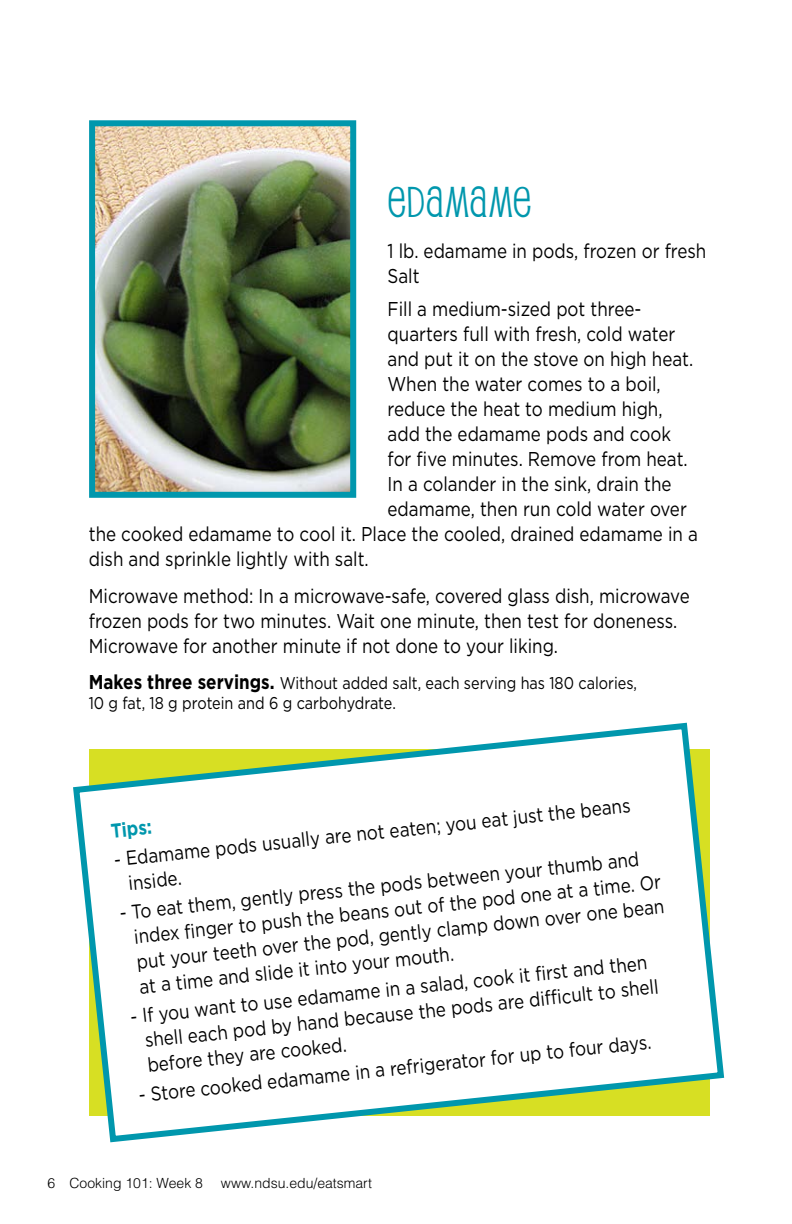
<style>
.page{position:relative;width:792px;height:1224px;background:#fff}
.page>*{position:absolute;margin:0;border:0;box-sizing:border-box;transform-origin:0 0}
.Recipe_name{font:42px "Pupcat";letter-spacing:.02em;color:#0097ad}
.Recipe_directions{font:20px/25px "Gotham";color:#000;scale:.85 1}
.Recipe_ingredients{font:20px/25px "Gotham";color:#000;scale:.85 1}
.Recipe_ingredients-2{font:700 20px "Gotham";color:#0097ad;scale:.85 1}
.Recipe_ingredients-3{font:17px/20px "Gotham";color:#000;scale:.85 1}
.t1{font:300 14px "Helvetica";color:#000}
.s1{font-weight:700;font-size:20px}
</style>
<div class="page">
<svg style="left:73px;top:722px;width:652px;height:421px"></svg>
<img style="left:96px;top:127px;width:253px;height:364px">
<div style="left:89px;top:120px;width:267px;height:378px;border:6px solid #0097ad"></div>
<p class="Recipe_name" style="left:388px;top:176px;width:145px">EDAMAME</p>
<p class="Recipe_ingredients" style="left:388px;top:238px;width:377px">1 lb. edamame in pods, frozen or fresh</p>
<p class="Recipe_ingredients" style="left:388px;top:263px;width:39px">Salt</p>
<p class="Recipe_directions" style="left:388px;top:296px;width:361px">Fill a medium-sized pot three&shy;quarters full with fresh, cold water and put it on the stove on high heat.<br>When the water comes to a boil, reduce the heat to medium high, add the edamame pods and cook for five minutes. Remove from heat.<br>In a colander in the sink, drain the edamame, then run cold water over</p>
<p class="Recipe_directions" style="left:89px;top:521px;width:718px">the cooked edamame to cool it. Place the cooled, drained edamame in a dish and sprinkle lightly with salt.</p>
<p class="Recipe_directions" style="left:89px;top:583px;width:709px">Microwave method: In a microwave-safe, covered glass dish, microwave frozen pods for two minutes. Wait one minute, then test for doneness.<br>Microwave for another minute if not done to your liking.</p>
<p class="Recipe_ingredients-3" style="left:89px;top:672px;width:647px"><span class="s1">Makes three servings.</span> Without added salt, each serving has 180 calories,<br>10 g fat, 18 g protein and 6 g carbohydrate.</p>
<p class="Recipe_ingredients" style="left:125px;top:845px;width:598px;text-indent:-12px;rotate:-6deg">- Edamame pods usually are not eaten; you eat just the beans inside.</p>
<p class="Recipe_ingredients-2" style="left:110px;top:817px;width:50px;rotate:-6deg">Tips:</p>
<p class="Recipe_ingredients" style="left:130px;top:899px;width:626px;text-indent:-12px;rotate:-6deg">- To eat them, gently press the pods between your thumb and index fi nger to push the beans out of the pod one at a time. Or put your teeth over the pod, gently clamp down over one bean at a time and slide it into your mouth.</p>
<p class="Recipe_ingredients" style="left:141px;top:1003px;width:609px;text-indent:-12px;rotate:-6deg">- If you want to use edamame in a salad, cook it fi rst and then shell each pod by hand because the pods are diffi cult to shell before they are cooked.</p>
<p class="Recipe_ingredients" style="left:137px;top:1082px;width:608px;rotate:-6deg">- Store cooked edamame in a refrigerator for up to four days.</p>
<p class="t1" style="left:48px;top:1174px;width:157px">6 Cooking 101: Week 8</p>
<p class="t1" style="left:221px;top:1174px;width:153px">www.ndsu.edu/eatsmart</p>
</div>
